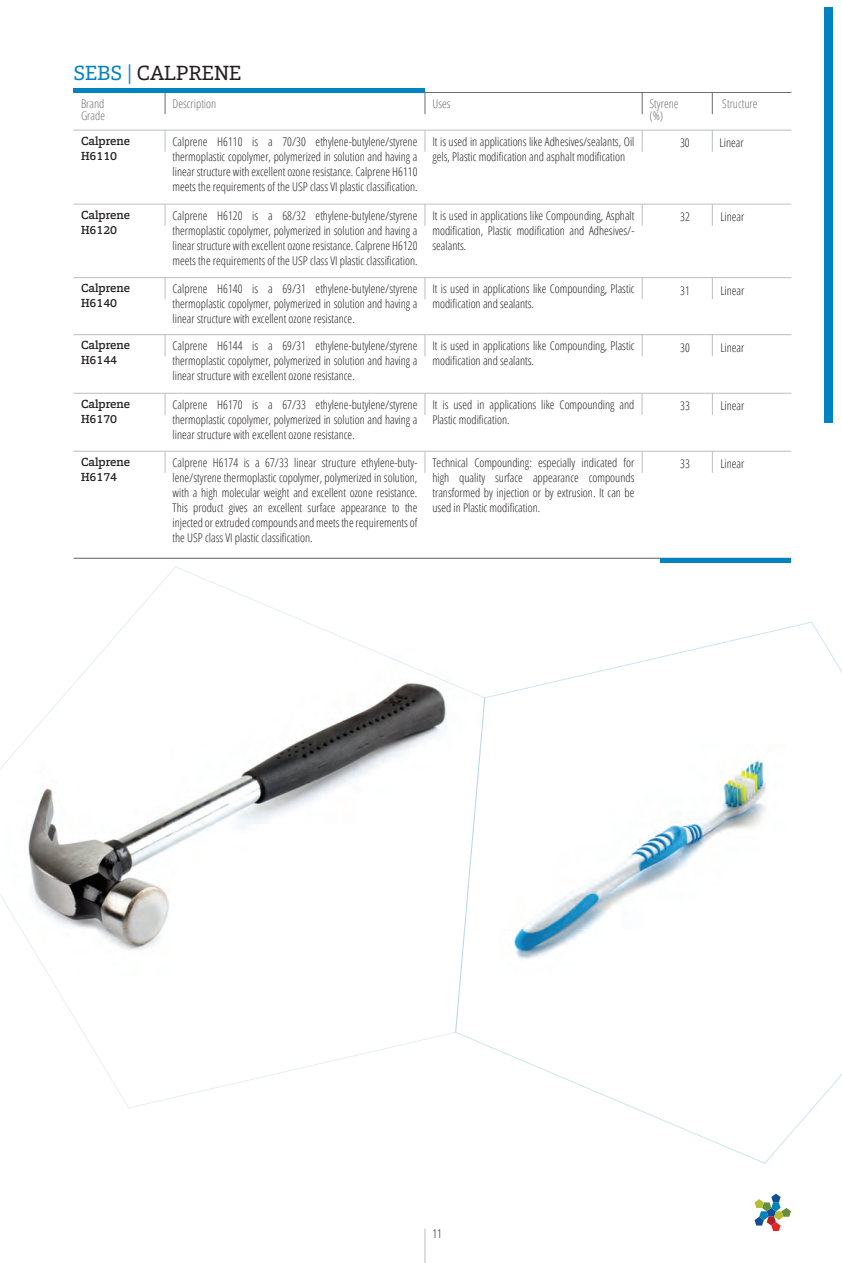
<style>
.page{position:relative;width:842px;height:1263px;background:#fff}
.page>*{position:absolute;margin:0;border:0;box-sizing:border-box;transform-origin:0 0}
.t1{font:21px "Calanda";letter-spacing:-.005em;color:#231f20}
.t2{font:300 condensed 12px/15px "Open Sans";color:#231f20;text-align:justify}
.t3{font:500 12px/15px "Calanda";color:#231f20}
.t4{font:300 condensed 12px/12px "Open Sans";color:#6c6d70}
.s1{color:#0083bf}
</style>
<div class="page">
<hr style="left:425px;top:1229px;width:1px;height:34px;background:#bcbdc0">
<hr style="left:73px;top:130px;width:718px;height:1px;background:#bcbdc0">
<svg style="left:425px;top:130px;width:1px;height:22px"></svg>
<svg style="left:165px;top:130px;width:1px;height:22px"></svg>
<svg style="left:642px;top:131px;width:1px;height:21px"></svg>
<svg style="left:712px;top:131px;width:1px;height:21px"></svg>
<hr style="left:73px;top:204px;width:718px;height:1px;background:#bcbdc0">
<svg style="left:425px;top:204px;width:1px;height:22px"></svg>
<svg style="left:165px;top:204px;width:1px;height:22px"></svg>
<svg style="left:642px;top:205px;width:1px;height:21px"></svg>
<svg style="left:712px;top:205px;width:1px;height:21px"></svg>
<hr style="left:73px;top:277px;width:718px;height:1px;background:#bcbdc0">
<svg style="left:425px;top:278px;width:1px;height:21px"></svg>
<svg style="left:165px;top:278px;width:1px;height:21px"></svg>
<svg style="left:642px;top:278px;width:1px;height:21px"></svg>
<svg style="left:712px;top:278px;width:1px;height:21px"></svg>
<hr style="left:73px;top:334px;width:718px;height:1px;background:#bcbdc0">
<svg style="left:425px;top:335px;width:1px;height:21px"></svg>
<svg style="left:165px;top:335px;width:1px;height:21px"></svg>
<svg style="left:642px;top:335px;width:1px;height:21px"></svg>
<svg style="left:712px;top:335px;width:1px;height:21px"></svg>
<hr style="left:73px;top:393px;width:718px;height:1px;background:#bcbdc0">
<svg style="left:425px;top:394px;width:1px;height:21px"></svg>
<svg style="left:165px;top:394px;width:1px;height:21px"></svg>
<svg style="left:642px;top:394px;width:1px;height:21px"></svg>
<svg style="left:712px;top:394px;width:1px;height:21px"></svg>
<hr style="left:73px;top:451px;width:718px;height:1px;background:#bcbdc0">
<svg style="left:425px;top:452px;width:1px;height:21px"></svg>
<svg style="left:165px;top:452px;width:1px;height:21px"></svg>
<svg style="left:642px;top:452px;width:1px;height:21px"></svg>
<svg style="left:712px;top:452px;width:1px;height:21px"></svg>
<hr style="left:73px;top:92px;width:718px;height:1px;background:#6c6d70">
<svg style="left:425px;top:93px;width:1px;height:21px"></svg>
<svg style="left:165px;top:93px;width:1px;height:21px"></svg>
<svg style="left:642px;top:93px;width:1px;height:21px"></svg>
<svg style="left:712px;top:93px;width:1px;height:21px"></svg>
<hr style="left:74px;top:558px;width:717px;height:1px;background:#6c6d70">
<div style="left:660px;top:558px;width:131px;height:5px;background:#0083bf"></div>
<hr style="left:73px;top:89px;width:352px;height:4px;background:#0083bf">
<svg style="left:754px;top:1193px;width:37px;height:38px"></svg>
<div style="left:824px;top:7px;width:9px;height:415px;background:#0083bf"></div>
<svg style="left:0;top:566px;width:455px;height:542px"></svg>
<svg style="left:455px;top:621px;width:387px;height:543px"></svg>
<h1 class="t1" style="left:73px;top:59px;width:170px"><span class="s1">SEBS |</span> CALPRENE</h1>
<p class="t4" style="left:81px;top:97px;width:25px">Brand</p>
<p class="t4" style="left:173px;top:97px;width:45px">Description</p>
<p class="t4" style="left:432px;top:97px;width:20px">Uses</p>
<p class="t4" style="left:81px;top:109px;width:26px">Grade</p>
<p class="t4" style="left:649px;top:97px;width:30px">Styrene (%)</p>
<p class="t4" style="left:722px;top:97px;width:37px">Structure</p>
<p class="t3" style="left:81px;top:133px;width:51px">Calprene<br>H6110</p>
<p class="t2" style="left:173px;top:133px;width:247px">Calprene H6110 is a 70/30 ethylene-butylene/styrene thermoplastic copolymer, polymerized in solution and having a linear structure with excellent ozone resistance. Calprene H6110 meets the requirements of the USP class VI plastic classification.</p>
<p class="t2" style="left:432px;top:133px;width:204px">It is used in applications like Adhesives/sealants, Oil gels, Plastic modification and asphalt modification</p>
<p class="t2" style="left:680px;top:135px;width:11px">30</p>
<p class="t2" style="left:719px;top:135px;width:26px">Linear</p>
<p class="t3" style="left:81px;top:207px;width:51px">Calprene<br>H6120</p>
<p class="t2" style="left:173px;top:207px;width:247px">Calprene H6120 is a 68/32 ethylene-butylene/styrene thermoplastic copolymer, polymerized in solution and having a linear structure with excellent ozone resistance. Calprene H6120 meets the requirements of the USP class VI plastic classification.</p>
<p class="t2" style="left:432px;top:207px;width:204px">It is used in applications like Compounding, Asphalt modification, Plastic modification and Adhesives/- sealants.</p>
<p class="t2" style="left:680px;top:209px;width:11px">32</p>
<p class="t2" style="left:720px;top:209px;width:26px">Linear</p>
<p class="t3" style="left:81px;top:280px;width:51px">Calprene<br>H6140</p>
<p class="t2" style="left:173px;top:281px;width:246px">Calprene H6140 is a 69/31 ethylene-butylene/styrene thermoplastic copolymer, polymerized in solution and having a linear structure with excellent ozone resistance.</p>
<p class="t2" style="left:432px;top:281px;width:204px">It is used in applications like Compounding, Plastic modification and sealants.</p>
<p class="t2" style="left:680px;top:282px;width:11px">31</p>
<p class="t3" style="left:81px;top:337px;width:51px">Calprene<br>H6144</p>
<p class="t2" style="left:173px;top:338px;width:246px">Calprene H6144 is a 69/31 ethylene-butylene/styrene thermoplastic copolymer, polymerized in solution and having a linear structure with excellent ozone resistance.</p>
<p class="t2" style="left:432px;top:338px;width:204px">It is used in applications like Compounding, Plastic modification and sealants.</p>
<p class="t2" style="left:680px;top:339px;width:11px">30</p>
<p class="t3" style="left:81px;top:396px;width:51px">Calprene<br>H6170</p>
<p class="t2" style="left:173px;top:396px;width:246px">Calprene H6170 is a 67/33 ethylene-butylene/styrene thermoplastic copolymer, polymerized in solution and having a linear structure with excellent ozone resistance.</p>
<p class="t2" style="left:432px;top:396px;width:204px">It is used in applications like Compounding and<br>Plastic modification.</p>
<p class="t2" style="left:680px;top:398px;width:11px">33</p>
<p class="t3" style="left:81px;top:454px;width:51px">Calprene<br>H6174</p>
<p class="t2" style="left:173px;top:454px;width:246px">Calprene H6174 is a 67/33 linear structure ethylene-buty&shy;lene/styrene thermoplastic copolymer, polymerized in solution, with a high molecular weight and excellent ozone resistance.<br>This product gives an excellent surface appearance to the injected or extruded compounds and meets the requirements of the USP class VI plastic classification.</p>
<p class="t2" style="left:432px;top:454px;width:204px">Technical Compounding: especially indicated for high quality surface appearance compounds transformed by injection or by extrusion. It can be used in Plastic modification.</p>
<p class="t2" style="left:680px;top:456px;width:11px">33</p>
<p class="t2" style="left:720px;top:282px;width:26px">Linear</p>
<p class="t2" style="left:720px;top:339px;width:26px">Linear</p>
<p class="t2" style="left:720px;top:398px;width:26px">Linear</p>
<p class="t2" style="left:720px;top:456px;width:26px">Linear</p>
<p class="t2" style="left:432px;top:1225px;width:11px">11</p>
</div>
